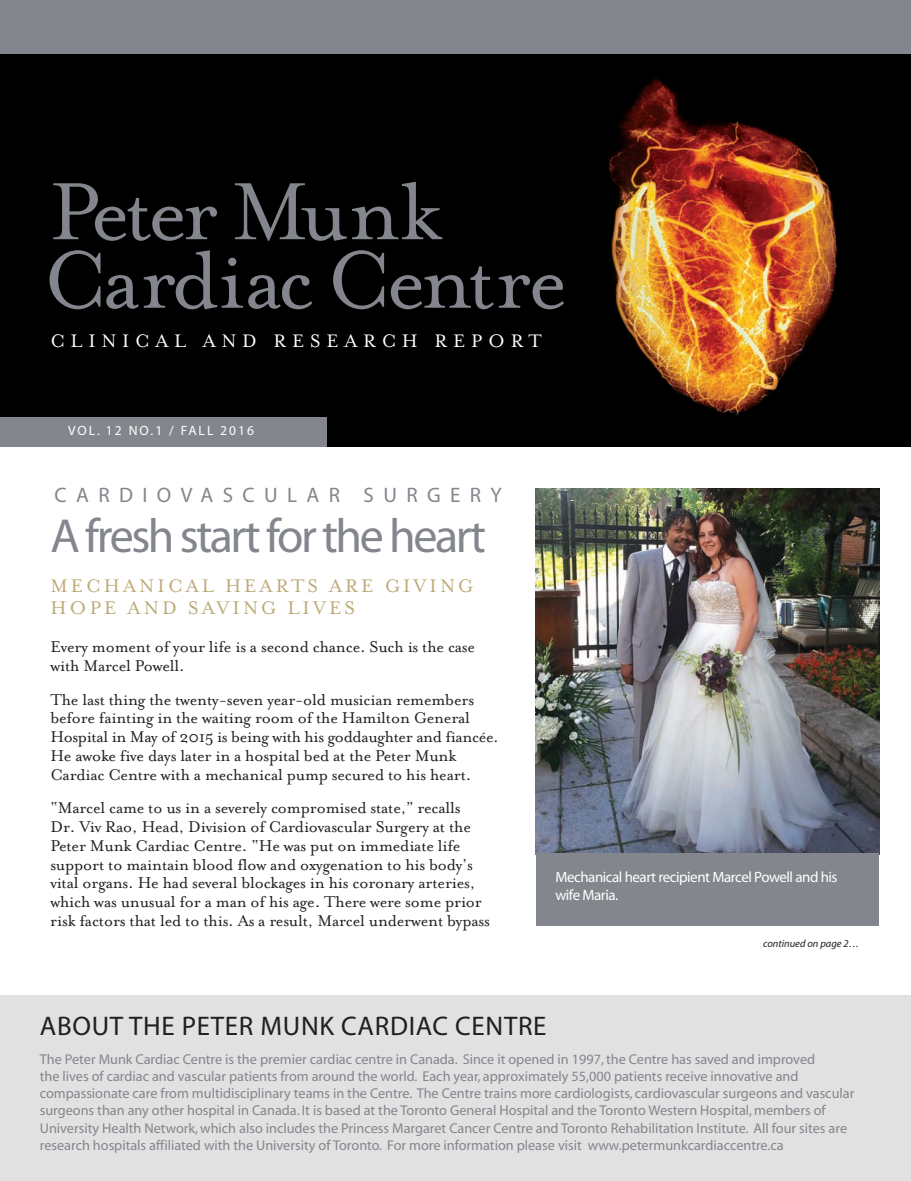
<style>
.page{position:relative;width:911px;height:1181px;background:#fff}
.page>*{position:absolute;margin:0;border:0;box-sizing:border-box;transform-origin:0 0}
.t1{font:93.15px/68.6px "Mrs Eaves Roman";letter-spacing:-.05em;color:#83868c}
.t2{font:48px "Myriad";letter-spacing:-.05em;color:#83868c}
.t3{font:27px "Myriad";letter-spacing:.025em;color:#231f20}
.t4{font:21px/22.5px "Mrs Eaves Roman";letter-spacing:.15em;color:#bba874}
.t5{font:21px "Myriad";letter-spacing:.45em;color:#83868c}
.t6{font:20.85px "Mrs Eaves Roman";letter-spacing:.28em;color:#fff}
.t7{font:18px/18.8px "Mrs Eaves Roman";letter-spacing:-.01em;color:#231f20}
.t8{font:15px/18px "Myriad";letter-spacing:-.03em;color:#fff}
.t9{font:14.25px/17.2px "Myriad";color:#83868c}
.t10{font:13.5px "Myriad";letter-spacing:.15em;color:#fff}
.t11{font:italic 10.5px "Myriad Pro";color:#231f20}
</style>
<div class="page">
<img style="left:404px;top:54px;width:507px;height:393px">
<div style="left:0;top:995px;width:911px;height:186px;background:#e1e1e2"></div>
<div style="left:0;top:54px;width:404px;height:393px;background:#000"></div>
<div style="left:0;top:0;width:911px;height:54px;background:#83868c"></div>
<div style="left:0;top:417px;width:326px;height:30px;background:#83868c"></div>
<img style="left:536px;top:489px;width:343px;height:364px">
<div style="left:536px;top:853px;width:343px;height:73px;background:#83868c"></div>
<h1 class="t1" style="left:43px;top:173px;width:526px">Peter Munk<br>Cardiac Centre</h1>
<h3 class="t6" style="left:50px;top:327px;width:493px">CLINICAL AND RESEARCH REPORT</h3>
<p class="t10" style="left:68px;top:426px;width:188px">VOL. 12 NO.1 / FALL 2016</p>
<h3 class="t5" style="left:54px;top:487px;width:449px">CARDIOVASCULAR SURGERY</h3>
<h2 class="t2" style="left:50px;top:518px;width:437px">A fresh start for the heart</h2>
<h3 class="t4" style="left:50px;top:573px;width:424px">MECHANICAL HEARTS ARE GIVING<br>HOPE AND SAVING LIVES</h3>
<p class="t7" style="left:50px;top:636px;width:426px">Every moment of your life is a second chance. Such is the case with Marcel Powell.</p>
<p class="t7" style="left:50px;top:689px;width:450px">The last thing the twenty-seven year-old musician remembers before fainting in the waiting room of the Hamilton General Hospital in May of 2015 is being with his goddaughter and fiancée.<br>He awoke five days later in a hospital bed at the Peter Munk Cardiac Centre with a mechanical pump secured to his heart.</p>
<p class="t7" style="left:50px;top:798px;width:441px">“Marcel came to us in a severely compromised state,” recalls Dr. Viv Rao, Head, Division of Cardiovascular Surgery at the Peter Munk Cardiac Centre. “He was put on immediate life support to maintain blood flow and oxygenation to his body’s vital organs. He had several blockages in his coronary arteries, which was unusual for a man of his age. There were some prior risk factors that led to this. As a result, Marcel underwent bypass</p>
<p class="t8" style="left:555px;top:869px;width:284px">Mechanical heart recipient Marcel Powell and his wife Maria.</p>
<p class="t11" style="left:763px;top:939px;width:98px">continued on page 2…</p>
<h3 class="t3" style="left:40px;top:1016px;width:508px">ABOUT THE PETER MUNK CARDIAC CENTRE</h3>
<p class="t9" style="left:40px;top:1051px;width:816px">The Peter Munk Cardiac Centre is the premier cardiac centre in Canada. Since it opened in 1997, the Centre has saved and improved<br>the lives of cardiac and vascular patients from around the world. Each year, approximately 55,000 patients receive innovative and compassionate care from multidisciplinary teams in the Centre. The Centre trains more cardiologists, cardiovascular surgeons and vascular surgeons than any other hospital in Canada. It is based at the Toronto General Hospital and the Toronto Western Hospital, members of University Health Network, which also includes the Princess Margaret Cancer Centre and Toronto Rehabilitation Institute. All four sites are research hospitals affiliated with the University of Toronto. For more information please visit www.petermunkcardiaccentre.ca</p>
</div>
